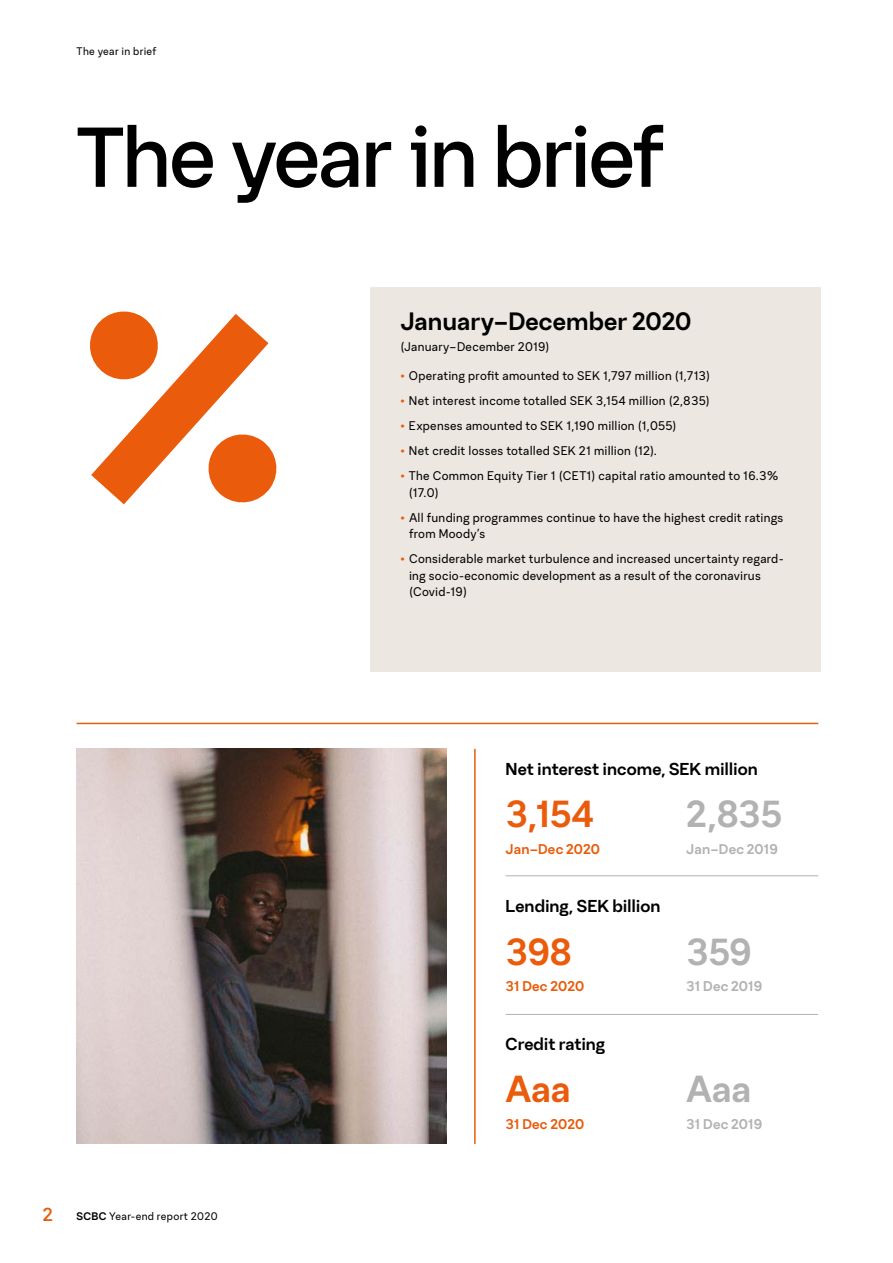
<style>
.page{position:relative;width:893px;height:1263px;background:#fff}
.page>*{position:absolute;margin:0;border:0;box-sizing:border-box;transform-origin:0 0}
.t1{font:81px "SBAB Display";letter-spacing:-.015em;color:#000}
.t2{font:700 36px "SBAB";letter-spacing:-.01em;color:#ea5b0b}
.t3{font:700 36px "SBAB";letter-spacing:-.015em;color:#b3b2b2}
.t4{font:700 24px "SBAB";color:#000}
.t5{font:18px "SBAB Display";color:#ea5b0b}
.t6{font:700 16.5px "SBAB";letter-spacing:-.005em;color:#000}
.t7{font:700 13.5px "SBAB";letter-spacing:.005em;color:#ea5b0b}
.t8{font:700 13.5px "SBAB";letter-spacing:.005em;color:#b3b2b2}
.t9{font:12px/16.5px "SBAB";letter-spacing:.02em;color:#000}
.t10{font:10.5px "SBAB";letter-spacing:.03em;color:#000}
.s1{font-weight:700;color:#ea5b0b}
.s2{font-weight:700}
</style>
<div class="page">
<img style="left:77px;top:749px;width:369px;height:395px">
<div style="left:370px;top:288px;width:451px;height:384px;background:#ece8e1"></div>
<svg style="left:90px;top:311px;width:187px;height:194px"></svg>
<hr style="left:77px;top:723px;width:741px;height:1px;background:#ea5b0b">
<hr style="left:474px;top:749px;width:2px;height:395px;background:#ea5b0b">
<hr style="left:505px;top:875px;width:313px;height:1px;background:#b3b2b2">
<hr style="left:505px;top:1014px;width:313px;height:1px;background:#b3b2b2">
<p class="t10" style="left:77px;top:45px;width:82px">The year in brief</p>
<h1 class="t1" style="left:77px;top:105px;width:590px">The year in brief</h1>
<h3 class="t4" style="left:400px;top:305px;width:293px">January–December 2020</h3>
<p class="t9" style="left:400px;top:338px;width:151px">(January–December 2019)</p>
<p class="t9" style="left:400px;top:367px;width:311px"><span class="s1">•</span> Operating profit amounted to SEK 1,797 million (1,713)</p>
<p class="t9" style="left:400px;top:392px;width:311px"><span class="s1">•</span> Net interest income totalled SEK 3,154 million (2,835)</p>
<p class="t9" style="left:400px;top:417px;width:278px"><span class="s1">•</span> Expenses amounted to SEK 1,190 million (1,055)</p>
<p class="t9" style="left:400px;top:442px;width:258px"><span class="s1">•</span> Net credit losses totalled SEK 21 million (12).</p>
<p class="t9" style="left:409px;top:467px;width:371px;text-indent:-9px"><span class="s1">•</span> The Common Equity Tier 1 (CET1) capital ratio amounted to 16.3% (17.0)</p>
<p class="t9" style="left:409px;top:509px;width:376px;text-indent:-9px"><span class="s1">•</span> All funding programmes continue to have the highest credit ratings from Moody’s</p>
<p class="t9" style="left:409px;top:550px;width:376px;text-indent:-9px"><span class="s1">•</span> Considerable market turbulence and increased uncertainty regard&shy;ing socio-economic development as a result of the coronavirus (Covid-19)</p>
<h3 class="t6" style="left:505px;top:758px;width:254px">Net interest income, SEK million</h3>
<h2 class="t2" style="left:505px;top:790px;width:90px">3,154</h2>
<h2 class="t3" style="left:686px;top:790px;width:97px">2,835</h2>
<p class="t7" style="left:505px;top:840px;width:96px">Jan–Dec 2020</p>
<p class="t8" style="left:686px;top:840px;width:93px">Jan–Dec 2019</p>
<h3 class="t6" style="left:505px;top:895px;width:156px">Lending, SEK billion</h3>
<h2 class="t2" style="left:505px;top:927px;width:68px">398</h2>
<h2 class="t3" style="left:686px;top:927px;width:67px">359</h2>
<p class="t7" style="left:505px;top:977px;width:80px">31 Dec 2020</p>
<p class="t8" style="left:686px;top:977px;width:78px">31 Dec 2019</p>
<h3 class="t5" style="left:43px;top:1203px;width:12px">2</h3>
<p class="t10" style="left:77px;top:1210px;width:143px"><span class="s2">SCBC</span> Year-end report 2020</p>
<h3 class="t6" style="left:505px;top:1033px;width:101px">Credit rating</h3>
<h2 class="t2" style="left:505px;top:1065px;width:67px">Aaa</h2>
<h2 class="t3" style="left:686px;top:1065px;width:67px">Aaa</h2>
<p class="t7" style="left:505px;top:1114px;width:80px">31 Dec 2020</p>
<p class="t8" style="left:686px;top:1114px;width:78px">31 Dec 2019</p>
</div>
